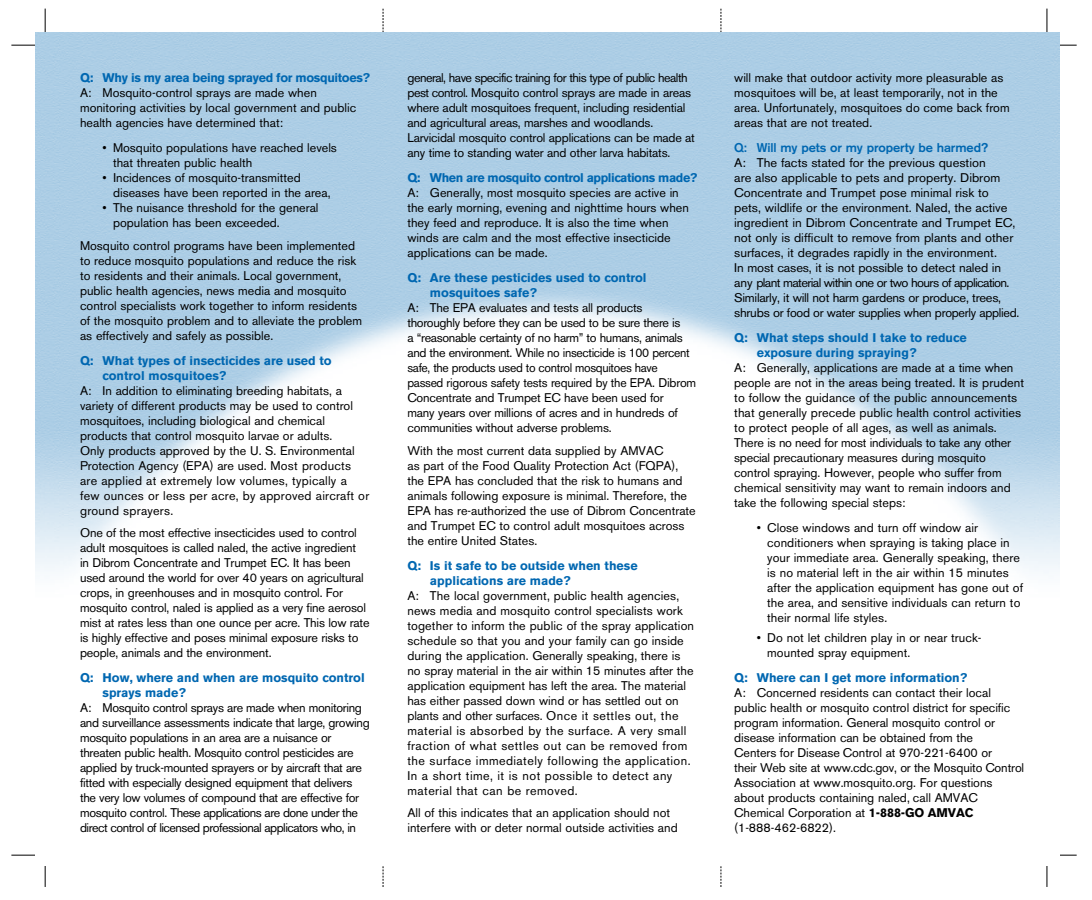
<style>
.page{position:relative;width:1092px;height:900px;background:#fff}
.page>*{position:absolute;margin:0;border:0;box-sizing:border-box;transform-origin:0 0}
.t1{font:12.5px/15px "Akzidenz Grotesk BE";color:#000}
.t2{font:12.5px/15px "Akzidenz Grotesk BE";letter-spacing:-.025em;color:#000}
.t3{font:700 12.5px/15px "Akzidenz Grotesk BE";color:#0067b1}
.t4{font:700 12.5px "Akzidenz Grotesk BE";letter-spacing:-.035em;color:#0067b1}
.t5{font:700 12.5px "Akzidenz Grotesk BE";letter-spacing:-.025em;color:#0067b1}
.t6{font:700 12.5px "Akzidenz Grotesk";letter-spacing:-.005em;color:#0067b1}
.s1{font-family:"Akzidenz Grotesk"}
.s2{font-weight:700}
</style>
<div class="page">
<hr style="left:1046px;top:9px;width:1px;height:878px;background:#000">
<svg style="left:720px;top:9px;width:1px;height:878px"></svg>
<svg style="left:382px;top:9px;width:1px;height:878px"></svg>
<hr style="left:45px;top:9px;width:1px;height:878px;background:#000">
<hr style="left:11px;top:855px;width:1065px;height:1px;background:#000">
<hr style="left:11px;top:45px;width:1065px;height:1px;background:#000">
<img style="left:35px;top:33px;width:1024px;height:832px">
<p class="t5" style="left:80px;top:71px;width:291px">Q: Why is my area being sprayed for mosquitoes?</p>
<p class="t1" style="left:80px;top:85px;width:277px">A: Mosquito-control sprays are made when monitoring activities by local government and public health agencies have determined that:</p>
<p class="t1" style="left:113px;top:140px;width:225px;text-indent:-10px">• Mosquito populations have reached levels that threaten public health</p>
<p class="t1" style="left:113px;top:170px;width:219px;text-indent:-10px">• <span class="s1">I</span>ncidences of mosquito-transmitted diseases have been reported in the area,</p>
<p class="t1" style="left:113px;top:200px;width:207px;text-indent:-10px">• The nuisance threshold for the general population has been exceeded.</p>
<p class="t1" style="left:80px;top:238px;width:283px">Mosquito control programs have been implemented to reduce mosquito populations and reduce the risk to residents and their animals. Local government, public health agencies, news media and mosquito control specialists work together to inform residents of the mosquito problem and to alleviate the problem as effectively and safely as possible.</p>
<p class="t3" style="left:102px;top:353px;width:231px;text-indent:-22px">Q: What types of insecticides are used to control mosquitoes?</p>
<p class="t1" style="left:80px;top:383px;width:291px">A: In addition to eliminating breeding habitats, a variety of different products may be used to control mosquitoes, including biological and chemical products that control mosquito larvae or adults.<br>Only products approved by the U. S. Environmental Protection Agency (EPA) are used. Most products are applied at extremely low volumes, typically a few ounces or less per acre, by approved aircraft or ground sprayers.</p>
<p class="t1" style="left:80px;top:525px;width:291px">One of the most effective insecticides used to control adult mosquitoes is called naled, the active ingredient<br>in Dibrom Concentrate and Trumpet EC. It has been used around the world for over 40 years on agricultural crops, in greenhouses and in mosquito control. For mosquito control, naled is applied as a very fine aerosol mist at rates less than one ounce per acre. This low rate is highly effective and poses minimal exposure risks to people, animals and the environment.</p>
<p class="t3" style="left:102px;top:670px;width:263px;text-indent:-22px">Q: How, where and when are mosquito control sprays made?</p>
<p class="t2" style="left:80px;top:700px;width:291px">A: Mosquito control sprays are made when monitoring and surveillance assessments indicate that large, growing mosquito populations in an area are a nuisance or threaten public health. Mosquito control pesticides are applied by truck-mounted sprayers or by aircraft that are fitted with especially designed equipment that delivers the very low volumes of compound that are effective for mosquito control. These applications are done under the direct control of licensed professional applicators who, in</p>
<p class="t1" style="left:407px;top:70px;width:289px">general, have specific training for this type of public health pest control. Mosquito control sprays are made in areas where adult mosquitoes frequent, including residential and agricultural areas, marshes and woodlands.<br>Larvicidal mosquito control applications can be made at any time to standing water and other larva habitats.</p>
<p class="t4" style="left:407px;top:171px;width:291px">Q: When are mosquito control applications made?</p>
<p class="t1" style="left:407px;top:185px;width:283px">A: Generally, most mosquito species are active in the early morning, evening and nighttime hours when they feed and reproduce. It is also the time when winds are calm and the most effective insecticide applications can be made.</p>
<p class="t3" style="left:430px;top:270px;width:218px;text-indent:-23px">Q: Are these pesticides used to control mosquitoes safe?</p>
<p class="t1" style="left:407px;top:300px;width:290px">A: The EPA evaluates and tests all products thoroughly before they can be used to be sure there is<br>a “reasonable certainty of no harm” to humans, animals and the environment. While no insecticide is 100 percent safe, the products used to control mosquitoes have passed rigorous safety tests required by the EPA. Dibrom Concentrate and Trumpet EC have been used for<br>many years over millions of acres and in hundreds of communities without adverse problems.</p>
<p class="t1" style="left:407px;top:443px;width:290px">With the most current data supplied by AMVAC<br>as part of the Food Quality Protection Act (FQPA), the EPA has concluded that the risk to humans and animals following exposure is minimal. Therefore, the EPA has re-authorized the use of Dibrom Concentrate and Trumpet EC to control adult mosquitoes across the entire United States.</p>
<p class="t3" style="left:430px;top:558px;width:209px;text-indent:-22px">Q: Is it safe to be outside when these applications are made?</p>
<p class="t1" style="left:407px;top:588px;width:288px">A: The local government, public health agencies, news media and mosquito control specialists work together to inform the public of the spray application schedule so that you and your family can go inside during the application. Generally speaking, there is no spray material in the air within 15 minutes after the application equipment has left the area. The material has either passed down wind or has settled out on plants and other surfaces. Once it settles out, the material is absorbed by the surface. A very small fraction of what settles out can be removed from the surface immediately following the application.<br>In a short time, it is not possible to detect any material that can be removed.</p>
<p class="t1" style="left:407px;top:805px;width:272px">All of this indicates that an application should not interfere with or deter normal outside activities and</p>
<p class="t1" style="left:734px;top:70px;width:277px">will make that outdoor activity more pleasurable as mosquitoes will be, at least temporarily, not in the area. Unfortunately, mosquitoes do come back from areas that are not treated.</p>
<p class="t6" style="left:734px;top:140px;width:256px">Q: Will my pets or my property be harmed?</p>
<p class="t1" style="left:734px;top:155px;width:287px">A: The facts stated for the previous question<br>are also applicable to pets and property. Dibrom Concentrate and Trumpet pose minimal risk to<br>pets, wildlife or the environment. Naled, the active ingredient in Dibrom Concentrate and Trumpet EC, not only is difficult to remove from plants and other surfaces, it degrades rapidly in the environment.<br>In most cases, it is not possible to detect naled in any plant material within one or two hours of application.<br>Similarly, it will not harm gardens or produce, trees, shrubs or food or water supplies when properly applied.</p>
<p class="t3" style="left:756px;top:330px;width:211px;text-indent:-22px">Q: What steps should I take to reduce exposure during spraying?</p>
<p class="t1" style="left:734px;top:360px;width:291px">A: Generally, applications are made at a time when people are not in the areas being treated. It is prudent to follow the guidance of the public announcements that generally precede public health control activities to protect people of all ages, as well as animals.<br>There is no need for most individuals to take any other special precautionary measures during mosquito control spraying. However, people who suffer from chemical sensitivity may want to remain indoors and take the following special steps:</p>
<p class="t1" style="left:767px;top:520px;width:257px;text-indent:-10px">• Close windows and turn off window air conditioners when spraying is taking place in your immediate area. Generally speaking, there is no material left in the air within 15 minutes after the application equipment has gone out of the area, and sensitive individuals can return to their normal life styles<span class="s1">.</span></p>
<p class="t1" style="left:767px;top:630px;width:216px;text-indent:-10px">• Do not let children play in or near truck&shy;mounted spray equipment.</p>
<p class="t3" style="left:734px;top:670px;width:235px">Q: Where can I get more information?</p>
<p class="t1" style="left:734px;top:685px;width:291px">A: Concerned residents can contact their local public health or mosquito control district for specific program information. General mosquito control or disease information can be obtained from the<br>Centers for Disease Control at 970-221-6400 or<br>their Web site at www.cdc.gov, or the Mosquito Control Association at www.mosquito.org. For questions about products containing naled, call AMVAC Chemical Corporation at <span class="s2">1-888-GO AMVAC </span>(1-888-462-6822).</p>
</div>
